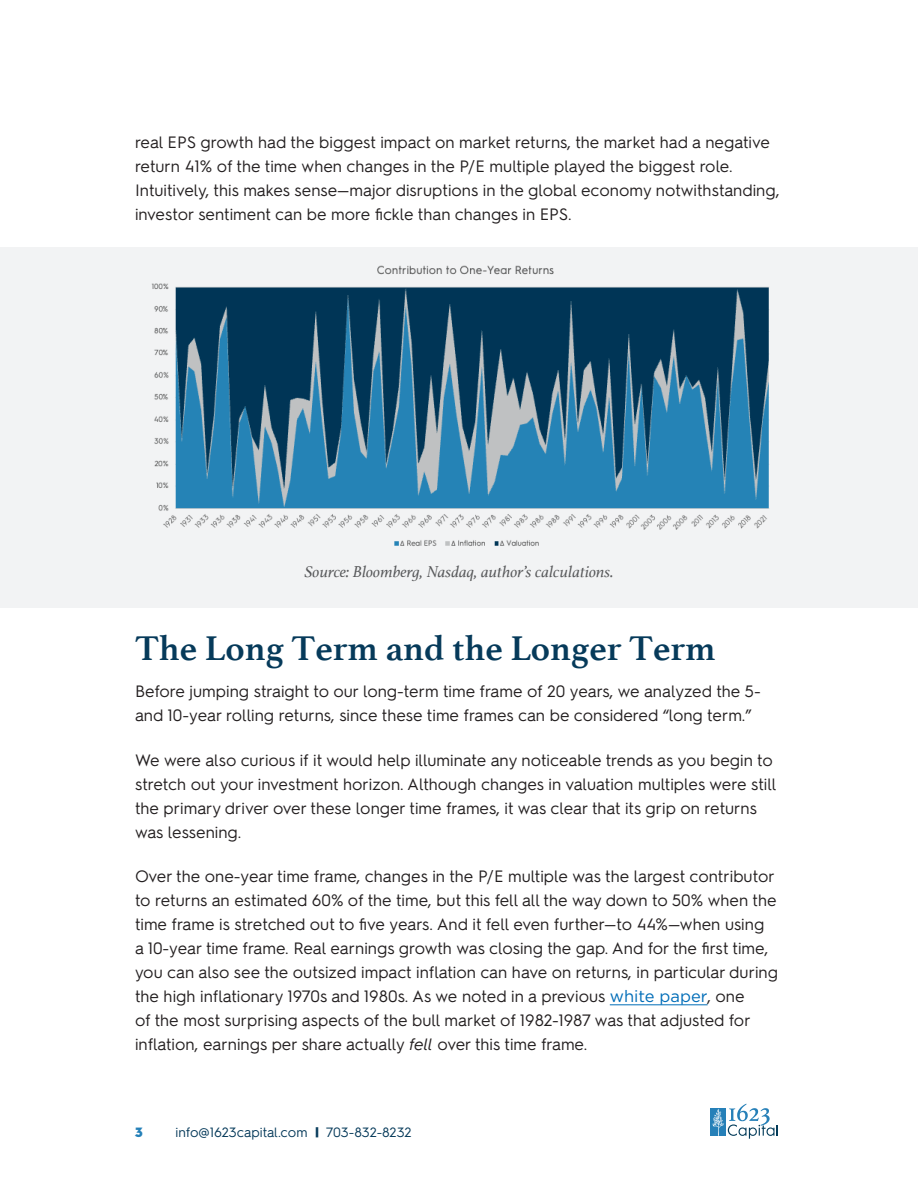
<style>
.page{position:relative;width:918px;height:1188px;background:#fff}
.page>*{position:absolute;margin:0;border:0;box-sizing:border-box;transform-origin:0 0}
.NEW_HEADER{font:700 36px "Athelas";color:#063a5a}
.BODY{font:16.5px/24px "Hurme Geometric Sans 2";color:#231f20}
.Source{font:italic 16.5px "Athelas";color:#57585a}
.BODY-2{font:13.5px "Hurme Geometric Sans 2";color:#063a5a}
.t1{font:900 13.5px "Hurme Geometric Sans 2";color:#2480b8}
.s1{font-family:"Gotham";color:#006db8}
.s2{font-style:italic}
.s3{font-weight:900}
</style>
<div class="page">
<div style="left:0;top:247px;width:918px;height:361px;background:#f2f3f4"></div>
<svg style="left:710px;top:1104px;width:68px;height:35px"></svg>
<hr style="left:610px;top:1004px;width:98px;height:1px;background:#006db8">
<img style="left:152px;top:265px;width:617px;height:281px">
<p class="BODY" style="left:135px;top:129px;width:646px">real EPS growth had the biggest impact on market returns, the market had a negative return 41% of the time when changes in the P/E multiple played the biggest role.<br>Intuitively, this makes sense—major disruptions in the global economy notwithstanding, investor sentiment can be more fickle than changes in EPS.</p>
<p class="Source" style="left:304px;top:558px;width:311px">Source: Bloomberg, Nasdaq, author’s calculations.</p>
<p class="NEW_HEADER" style="left:135px;top:619px;width:582px">The Long Term and the Longer Term</p>
<p class="BODY" style="left:135px;top:678px;width:627px">Before jumping straight to our long-term time frame of 20 years, we analyzed the 5- and 10-year rolling returns, since these time frames can be considered “long term.”</p>
<p class="BODY" style="left:135px;top:747px;width:643px">We were also curious if it would help illuminate any noticeable trends as you begin to stretch out your investment horizon. Although changes in valuation multiples were still the primary driver over these longer time frames, it was clear that its grip on returns was lessening.</p>
<p class="BODY" style="left:135px;top:863px;width:645px">Over the one-year time frame, changes in the P/E multiple was the largest contributor to returns an estimated 60% of the time, but this fell all the way down to 50% when the time frame is stretched out to five years. And it fell even further—to 44%—when using<br>a 10-year time frame. Real earnings growth was closing the gap. And for the first time, you can also see the outsized impact inflation can have on returns, in particular during the high inflationary 1970s and 1980s. As we noted in a previous <span class="s1">white paper</span>, one<br>of the most surprising aspects of the bull market of 1982-1987 was that adjusted for inflation, earnings per share actually <span class="s2">fell</span> over this time frame.</p>
<p class="t1" style="left:135px;top:1123px;width:9px">3</p>
<p class="BODY-2" style="left:176px;top:1123px;width:238px">info@1623capital.com <span class="s3">|</span> 703-832-8232</p>
</div>
